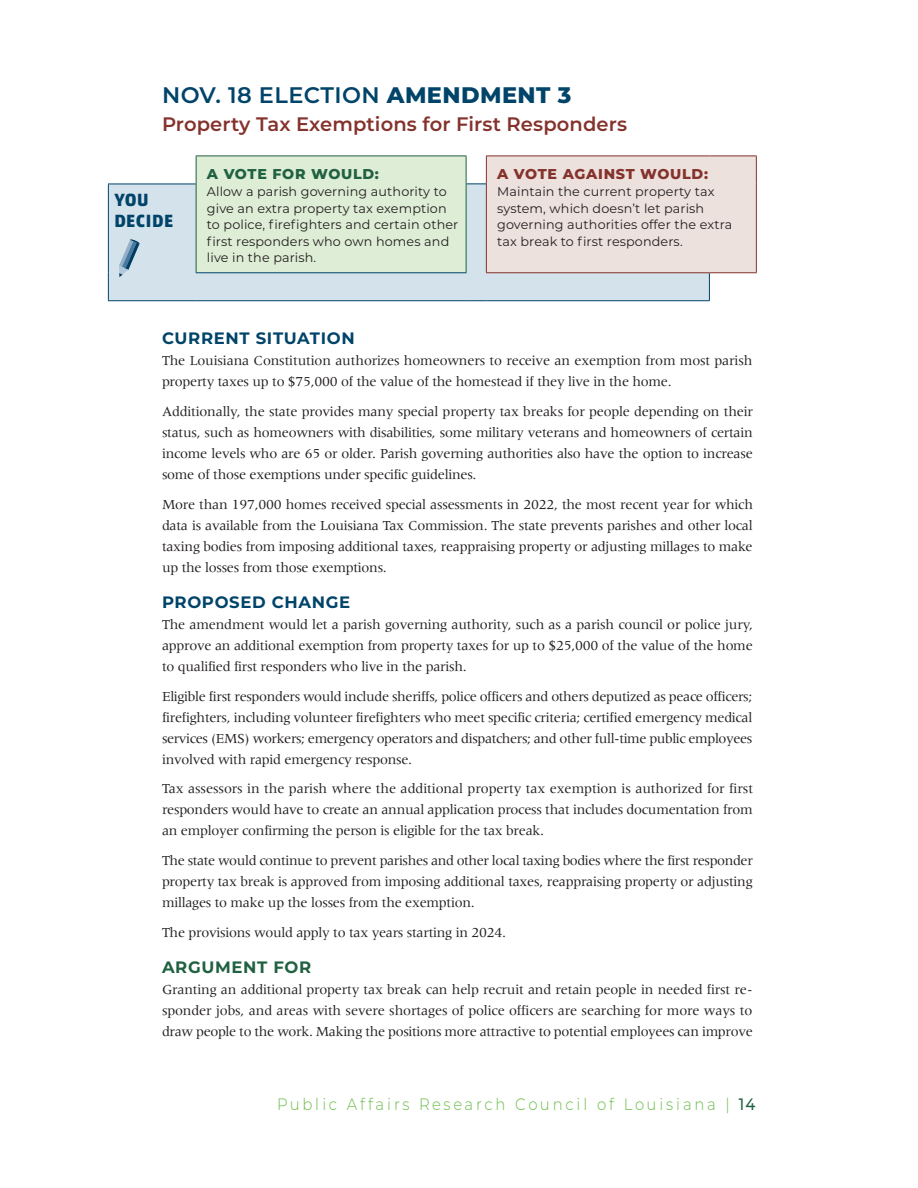
<style>
.page{position:relative;width:918px;height:1188px;background:#fff}
.page>*{position:absolute;margin:0;border:0;box-sizing:border-box;transform-origin:0 0}
.Header_Ballot_listing{font:600 22.5px "Montserrat";letter-spacing:.02em;color:#00446a}
.Header_Ballot_Listing_Title{font:600 19.5px "Montserrat";letter-spacing:.005em;color:#84322c}
.text{font:700 18px "Akko Std";letter-spacing:.01em;color:#00446a}
.t1{font:300 16.5px "Montserrat";letter-spacing:.18em;color:#6bbd4b;scale:.9 1}
.Subhead1{font:700 16.5px "Montserrat";letter-spacing:.04em;color:#00446a}
.Subhead1-2{font:700 16.5px "Montserrat";letter-spacing:.04em;color:#206141}
.text-2{font:14.25px/21px "Meridien LT Std";letter-spacing:-.02em;color:#231f20;text-align:justify}
.Vote_Against_Head{font:800 14.25px "Montserrat";letter-spacing:.05em;color:#84322c}
.Vote_for_head{font:800 14.25px "Montserrat";letter-spacing:.05em;color:#206141}
.Vote_text{font:12.75px/16.5px "Montserrat";letter-spacing:.01em;color:#231f20}
.s1{font-weight:800}
.s2{font-weight:500;color:#206141}
</style>
<div class="page">
<div style="left:196px;top:156px;width:270px;height:117px;background:#deedd5"></div>
<div style="left:486px;top:156px;width:270px;height:117px;background:#ede1dd"></div>
<svg style="left:109px;top:184px;width:600px;height:116px"></svg>
<hr style="left:108px;top:184px;width:1px;height:89px;background:#00446a">
<svg style="left:108px;top:273px;width:1px;height:27px"></svg>
<hr style="left:108px;top:300px;width:88px;height:1px;background:#00446a">
<hr style="left:196px;top:300px;width:270px;height:1px;background:#00446a">
<svg style="left:466px;top:300px;width:20px;height:1px"></svg>
<hr style="left:486px;top:300px;width:224px;height:1px;background:#00446a">
<hr style="left:108px;top:184px;width:88px;height:1px;background:#00446a">
<hr style="left:196px;top:156px;width:270px;height:1px;background:#206141">
<hr style="left:196px;top:272px;width:270px;height:1px;background:#00446a">
<svg style="left:709px;top:273px;width:1px;height:27px"></svg>
<hr style="left:486px;top:156px;width:223px;height:1px;background:#84322c">
<hr style="left:709px;top:156px;width:48px;height:1px;background:#84322c">
<svg style="left:756px;top:156px;width:1px;height:28px"></svg>
<hr style="left:486px;top:184px;width:1px;height:88px;background:#84322c">
<hr style="left:756px;top:184px;width:1px;height:88px;background:#84322c">
<hr style="left:486px;top:272px;width:223px;height:1px;background:#84322c">
<hr style="left:709px;top:272px;width:48px;height:1px;background:#84322c">
<svg style="left:196px;top:156px;width:1px;height:28px"></svg>
<svg style="left:466px;top:156px;width:21px;height:29px"></svg>
<hr style="left:196px;top:184px;width:1px;height:88px;background:#206141">
<hr style="left:466px;top:184px;width:1px;height:88px;background:#206141">
<svg style="left:119px;top:239px;width:21px;height:38px"></svg>
<p class="Header_Ballot_listing" style="left:162px;top:79px;width:411px">NOV. 18 ELECTION <span class="s1">AMENDMENT 3</span></p>
<p class="Header_Ballot_Listing_Title" style="left:162px;top:111px;width:467px">Property Tax Exemptions for First Responders</p>
<p class="text" style="left:114px;top:189px;width:36px">YOU</p>
<p class="text" style="left:114px;top:210px;width:60px">DECIDE</p>
<p class="Vote_for_head" style="left:207px;top:163px;width:174px">A VOTE FOR WOULD:</p>
<p class="Vote_text" style="left:207px;top:183px;width:253px">Allow a parish governing authority to give an extra property tax exemption to police, firefighters and certain other first responders who own homes and live in the parish.</p>
<p class="Vote_Against_Head" style="left:497px;top:163px;width:212px">A VOTE AGAINST WOULD:</p>
<p class="Vote_text" style="left:497px;top:183px;width:237px">Maintain the current property tax system, which doesn’t let parish governing authorities offer the extra tax break to first responders.</p>
<p class="Subhead1" style="left:162px;top:327px;width:194px">CURRENT SITUATION</p>
<p class="text-2" style="left:162px;top:350px;width:592px">The Louisiana Constitution authorizes homeowners to receive an exemption from most parish property taxes up to $75,000 of the value of the homestead if they live in the home.</p>
<p class="text-2" style="left:162px;top:401px;width:593px">Additionally, the state provides many special property tax breaks for people depending on their status, such as homeowners with disabilities, some military veterans and homeowners of certain income levels who are 65 or older. Parish governing authorities also have the option to increase some of those exemptions under specific guidelines.</p>
<p class="text-2" style="left:162px;top:493px;width:593px">More than 197,000 homes received special assessments in 2022, the most recent year for which data is available from the Louisiana Tax Commission. The state prevents parishes and other local taxing bodies from imposing additional taxes, reappraising property or adjusting millages to make up the losses from those exemptions.</p>
<p class="Subhead1" style="left:162px;top:590px;width:190px">PROPOSED CHANGE</p>
<p class="text-2" style="left:162px;top:614px;width:593px">The amendment would let a parish governing authority, such as a parish council or police jury, approve an additional exemption from property taxes for up to $25,000 of the value of the home to qualified first responders who live in the parish.</p>
<p class="text-2" style="left:162px;top:685px;width:592px">Eligible first responders would include sheriffs, police officers and others deputized as peace officers; firefighters, including volunteer firefighters who meet specific criteria; certified emergency medical services (EMS) workers; emergency operators and dispatchers; and other full-time public employees involved with rapid emergency response.</p>
<p class="text-2" style="left:162px;top:778px;width:593px">Tax assessors in the parish where the additional property tax exemption is authorized for first responders would have to create an annual application process that includes documentation from an employer confirming the person is eligible for the tax break.</p>
<p class="text-2" style="left:162px;top:850px;width:592px">The state would continue to prevent parishes and other local taxing bodies where the first responder property tax break is approved from imposing additional taxes, reappraising property or adjusting millages to make up the losses from the exemption.</p>
<p class="text-2" style="left:162px;top:921px;width:346px">The provisions would apply to tax years starting in 2024.</p>
<p class="Subhead1-2" style="left:162px;top:955px;width:151px">ARGUMENT FOR</p>
<p class="text-2" style="left:162px;top:979px;width:592px">Granting an additional property tax break can help recruit and retain people in needed first re&shy;sponder jobs, and areas with severe shortages of police officers are searching for more ways to draw people to the work. Making the positions more attractive to potential employees can improve</p>
<p class="t1" style="left:277px;top:1093px;width:533px">Public Affairs Research Council of Louisiana | <span class="s2">14</span></p>
</div>
